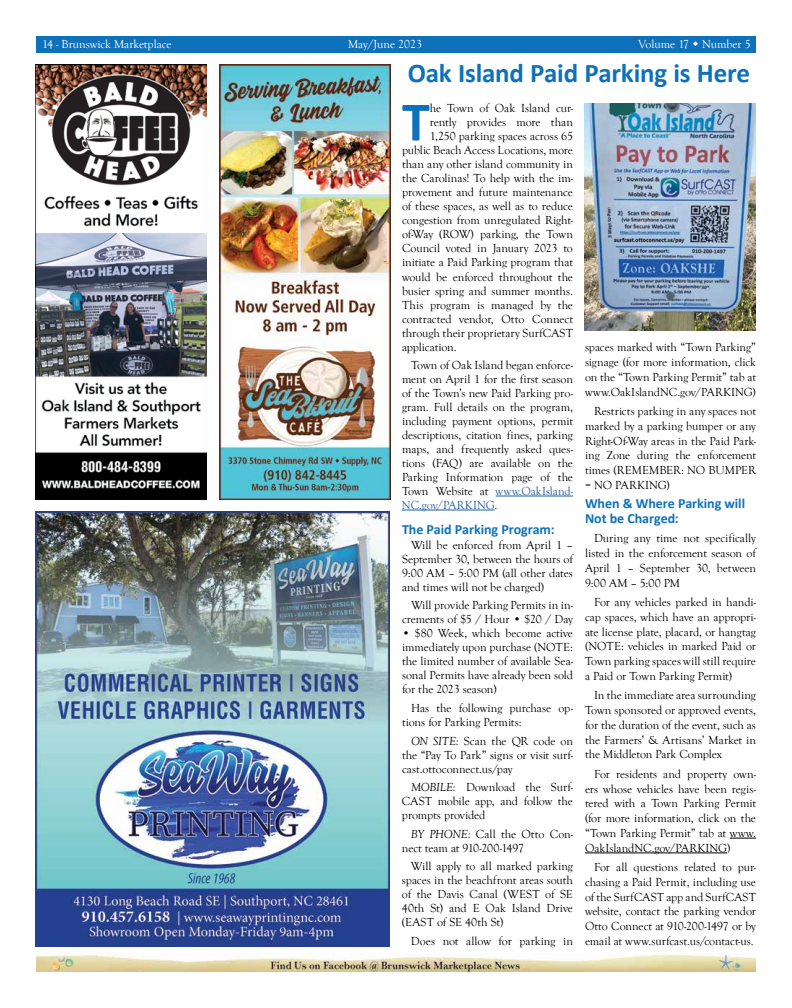
<style>
.page{position:relative;width:792px;height:1008px;background:#fff}
.page>*{position:absolute;margin:0;border:0;box-sizing:border-box;transform-origin:0 0}
.t1{font:700 56.1px "Calibri";color:#0e71ba}
.t2{font:700 27px "Calibri";letter-spacing:-.005em;color:#0e71ba}
.t3{font:700 14px/14.8px "Calibri";letter-spacing:-.005em;color:#0e71ba}
.t4{font:12px/14.8px "Goudy Old Style T";letter-spacing:-.005em;color:#000;text-align:justify}
.t5{font:12px "Goudy Old Style T";color:#fff}
.s1{color:#215e9e}
.s2{font-style:italic}
</style>
<div class="page">
<img style="left:36px;top:954px;width:720px;height:18px">
<div style="left:36px;top:36px;width:720px;height:17px;background:#0e71ba"></div>
<img style="left:36px;top:511px;width:354px;height:435px">
<hr style="left:496px;top:496px;width:77px;height:1px;background:#215e9e">
<hr style="left:402px;top:510px;width:93px;height:1px;background:#215e9e">
<svg style="left:730px;top:838px;width:26px;height:1px"></svg>
<hr style="left:585px;top:853px;width:142px;height:1px;background:#000">
<img style="left:585px;top:104px;width:171px;height:227px">
<img style="left:36px;top:64px;width:171px;height:435px">
<img style="left:219px;top:64px;width:171px;height:435px">
<p class="t5" style="left:42px;top:37px;width:131px">14 - Brunswick Marketplace</p>
<p class="t5" style="left:348px;top:37px;width:76px">May/June 2023</p>
<p class="t5" style="left:638px;top:37px;width:114px">Volume 17 Number 5</p>
<h2 class="t2" style="left:408px;top:56px;width:344px">Oak Island Paid Parking is Here</h2>
<h1 class="t1" style="left:402px;top:86px;width:29px">T</h1>
<p class="t4" style="left:430px;top:101px;width:145px">he Town of Oak Island cur-</p>
<p class="t4" style="left:430px;top:115px;width:145px">rently provides more than</p>
<p class="t4" style="left:430px;top:129px;width:145px">1,250 parking spaces across 65</p>
<p class="t4" style="left:402px;top:143px;width:173px">public Beach Access Locations, more</p>
<p class="t4" style="left:402px;top:157px;width:172px">than any other island community in</p>
<p class="t4" style="left:402px;top:171px;width:172px">the Carolinas! To help with the im-</p>
<p class="t4" style="left:402px;top:185px;width:172px">provement and future maintenance</p>
<p class="t4" style="left:402px;top:199px;width:172px">of these spaces, as well as to reduce</p>
<p class="t4" style="left:402px;top:213px;width:173px">congestion from unregulated Right-</p>
<p class="t4" style="left:402px;top:227px;width:172px">of-Way (ROW) parking, the Town</p>
<p class="t4" style="left:402px;top:241px;width:173px">Council voted in January 2023 to</p>
<p class="t4" style="left:402px;top:255px;width:173px">initiate a Paid Parking program that</p>
<p class="t4" style="left:402px;top:269px;width:172px">would be enforced throughout the</p>
<p class="t4" style="left:402px;top:283px;width:173px">busier spring and summer months.</p>
<p class="t4" style="left:402px;top:297px;width:172px">This program is managed by the</p>
<p class="t4" style="left:402px;top:311px;width:173px">contracted vendor, Otto Connect</p>
<p class="t4" style="left:402px;top:325px;width:172px">through their proprietary SurfCAST</p>
<p class="t4" style="left:402px;top:339px;width:56px">application.</p>
<p class="t4" style="left:402px;top:358px;width:173px;line-height:14px;text-indent:9px">Town of Oak Island began enforce&shy;ment on April 1 for the first season of the Town’s new Paid Parking pro&shy;gram. Full details on the program, including payment options, permit descriptions, citation fines, parking maps, and frequently asked ques&shy;tions (FAQ) are available on the Parking Information page of the Town Website at <span class="s1">www.OakIsland-NC.gov/PARKING</span>.</p>
<p class="t3" style="left:402px;top:522px;width:154px">The Paid Parking Program:</p>
<p class="t4" style="left:402px;top:538px;width:173px;line-height:14px;text-indent:9px">Will be enforced from April 1 – September 30, between the hours of 9:00 AM – 5:00 PM (all other dates and times will not be charged)</p>
<p class="t4" style="left:402px;top:599px;width:172px;line-height:14px;text-align:right">Will provide Parking Permits in in&shy;crements of $5 / Hour • $20 / Day</p>
<p class="t4" style="left:402px;top:627px;width:172px;line-height:14px">• $80 Week, which become active immediately upon purchase (NOTE: the limited number of available Sea&shy;sonal Permits have already been sold for the 2023 season)</p>
<p class="t4" style="left:402px;top:701px;width:172px;line-height:14px;text-indent:9px">Has the following purchase op&shy;tions for Parking Permits:</p>
<p class="t4" style="left:402px;top:734px;width:173px;line-height:14px;text-indent:9px"><span class="s2">ON SITE:</span> Scan the QR code on the “Pay To Park” signs or visit surf&shy;cast.ottoconnect.us/pay</p>
<p class="t4" style="left:402px;top:780px;width:173px;line-height:14px;text-indent:9px"><span class="s2">MOBILE:</span> Download the Surf-CAST mobile app, and follow the prompts provided</p>
<p class="t4" style="left:402px;top:827px;width:172px;line-height:14px;text-indent:9px"><span class="s2">BY PHONE:</span> Call the Otto Con&shy;nect team at 910-200-1497</p>
<p class="t4" style="left:402px;top:859px;width:173px;line-height:14px;text-indent:9px">Will apply to all marked parking spaces in the beachfront areas south of the Davis Canal (WEST of SE 40th St) and E Oak Island Drive (EAST of SE 40th St)</p>
<p class="t4" style="left:411px;top:933px;width:164px">Does not allow for parking in</p>
<p class="t4" style="left:585px;top:340px;width:173px">spaces marked with “Town Parking” signage (for more information, click on the “Town Parking Permit” tab at www.OakIslandNC.gov/PARKING)</p>
<p class="t4" style="left:585px;top:404px;width:173px;text-indent:9px">Restricts parking in any spaces not marked by a parking bumper or any Right-Of-Way areas in the Paid Park&shy;ing Zone during the enforcement times (REMEMBER: NO BUMPER = NO PARKING)</p>
<p class="t3" style="left:585px;top:496px;width:162px">When &amp; Where Parking will<br>Not be Charged:</p>
<p class="t4" style="left:585px;top:531px;width:173px;text-indent:9px">During any time not specifically listed in the enforcement season of April 1 – September 30, between 9:00 AM – 5:00 PM</p>
<p class="t4" style="left:585px;top:595px;width:173px;text-indent:9px">For any vehicles parked in handi&shy;cap spaces, which have an appropri&shy;ate license plate, placard, or hangtag (NOTE: vehicles in marked Paid or Town parking spaces will still require a Paid or Town Parking Permit)</p>
<p class="t4" style="left:585px;top:688px;width:172px;text-indent:9px">In the immediate area surrounding Town sponsored or approved events, for the duration of the event, such as the Farmers’ &amp; Artisans’ Market in the Middleton Park Complex</p>
<p class="t4" style="left:585px;top:767px;width:173px;text-indent:9px">For residents and property own&shy;ers whose vehicles have been regis&shy;tered with a Town Parking Permit (for more information, click on the “Town Parking Permit” tab at www.<br>OakIslandNC.gov/PARKING)</p>
<p class="t4" style="left:585px;top:860px;width:173px;text-indent:9px">For all questions related to pur&shy;chasing a Paid Permit, including use of the SurfCAST app and SurfCAST website, contact the parking vendor Otto Connect at 910-200-1497 or by email at www.surfcast.us/contact-us.</p>
</div>
